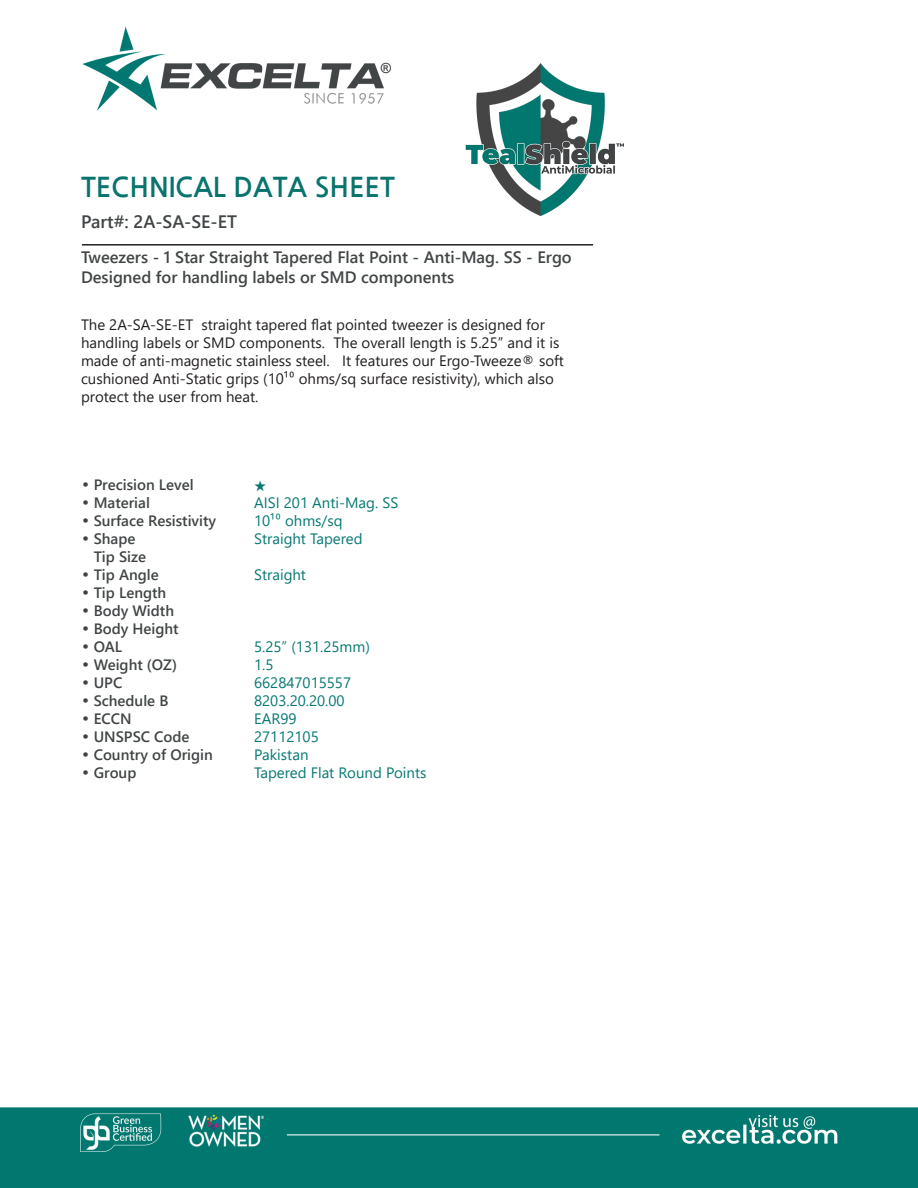
<style>
.page{position:relative;width:918px;height:1188px;background:#fff}
.page>*{position:absolute;margin:0;border:0;box-sizing:border-box;transform-origin:0 0}
.t1{font:700 27px "Nanum Gothic";color:#08746d}
.t2{font:700 18px "Yu Gothic UI";color:#414546}
.t3{font:700 16.5px "Yu Gothic UI";color:#414546}
.t4{font:15px/18px "Yu Gothic UI";color:#231f20}
.CT_s_CTM{font:700 15px "Yu Gothic UI";color:#414546}
.CT_s_CTM-2{font:15px "Yu Gothic UI";color:#077874}
.s1{font-family:"Century Gothic";font-weight:400}
</style>
<div class="page">
<img style="left:0;top:27px;width:918px;height:1161px">
<hr style="left:82px;top:244px;width:511px;height:2px;background:#231f20">
<img style="left:465px;top:64px;width:159px;height:151px">
<svg style="left:255px;top:481px;width:11px;height:11px"></svg>
<p class="t1" style="left:81px;top:173px;width:315px">TECHNICAL DATA SHEET</p>
<p class="t2" style="left:81px;top:212px;width:157px">Part#: 2A-SA-SE-ET</p>
<p class="t3" style="left:81px;top:247px;width:492px">Tweezers - 1 Star Straight Tapered Flat Point - Anti-Mag. SS - Ergo</p>
<p class="t3" style="left:81px;top:267px;width:375px">Designed for handling labels or SMD components</p>
<p class="t4" style="left:81px;top:313px;width:484px">The 2A-SA-SE-ET straight tapered flat pointed tweezer is designed for handling labels or SMD components. The overall length is 5.25” and it is made of anti-magnetic stainless steel. It features our Ergo-Tweeze® soft cushioned Anti-Static grips (10¹⁰ ohms/sq surface resistivity), which also protect the user from heat.</p>
<p class="CT_s_CTM" style="left:81px;top:476px;width:114px"><span class="s1">•</span> Precision Level</p>
<p class="CT_s_CTM" style="left:81px;top:494px;width:70px"><span class="s1">•</span> Material</p>
<p class="CT_s_CTM-2" style="left:254px;top:489px;width:146px">AISI 201 Anti-Mag. SS</p>
<p class="CT_s_CTM" style="left:81px;top:512px;width:137px"><span class="s1">•</span> Surface Resistivity</p>
<p class="CT_s_CTM-2" style="left:254px;top:507px;width:90px">10¹⁰ ohms/sq</p>
<p class="CT_s_CTM" style="left:81px;top:530px;width:56px"><span class="s1">•</span> Shape</p>
<p class="CT_s_CTM-2" style="left:254px;top:525px;width:110px">Straight Tapered</p>
<p class="CT_s_CTM" style="left:94px;top:548px;width:54px">Tip Size</p>
<p class="CT_s_CTM" style="left:81px;top:566px;width:79px"><span class="s1">•</span> Tip Angle</p>
<p class="CT_s_CTM-2" style="left:254px;top:561px;width:53px">Straight</p>
<p class="CT_s_CTM" style="left:81px;top:584px;width:87px"><span class="s1">•</span> Tip Length</p>
<p class="CT_s_CTM" style="left:81px;top:602px;width:95px"><span class="s1">•</span> Body Width</p>
<p class="CT_s_CTM" style="left:81px;top:620px;width:99px"><span class="s1">•</span> Body Height</p>
<p class="CT_s_CTM" style="left:81px;top:638px;width:43px"><span class="s1">•</span> OAL</p>
<p class="CT_s_CTM-2" style="left:254px;top:633px;width:117px">5.25” (131.25mm)</p>
<p class="CT_s_CTM" style="left:81px;top:656px;width:98px"><span class="s1">•</span> Weight (OZ)</p>
<p class="CT_s_CTM-2" style="left:254px;top:651px;width:21px">1.5</p>
<p class="CT_s_CTM" style="left:81px;top:674px;width:43px"><span class="s1">•</span> UPC</p>
<p class="CT_s_CTM-2" style="left:254px;top:669px;width:99px">662847015557</p>
<p class="CT_s_CTM" style="left:81px;top:692px;width:89px"><span class="s1">•</span> Schedule B</p>
<p class="CT_s_CTM-2" style="left:254px;top:687px;width:92px">8203.20.20.00</p>
<p class="CT_s_CTM" style="left:81px;top:710px;width:52px"><span class="s1">•</span> ECCN</p>
<p class="CT_s_CTM-2" style="left:254px;top:705px;width:44px">EAR99</p>
<p class="CT_s_CTM" style="left:81px;top:728px;width:110px"><span class="s1">•</span> UNSPSC Code</p>
<p class="CT_s_CTM-2" style="left:254px;top:723px;width:66px">27112105</p>
<p class="CT_s_CTM" style="left:81px;top:746px;width:133px"><span class="s1">•</span> Country of Origin</p>
<p class="CT_s_CTM-2" style="left:254px;top:741px;width:56px">Pakistan</p>
<p class="CT_s_CTM" style="left:81px;top:764px;width:57px"><span class="s1">•</span> Group</p>
<p class="CT_s_CTM-2" style="left:254px;top:759px;width:174px">Tapered Flat Round Points</p>
</div>
